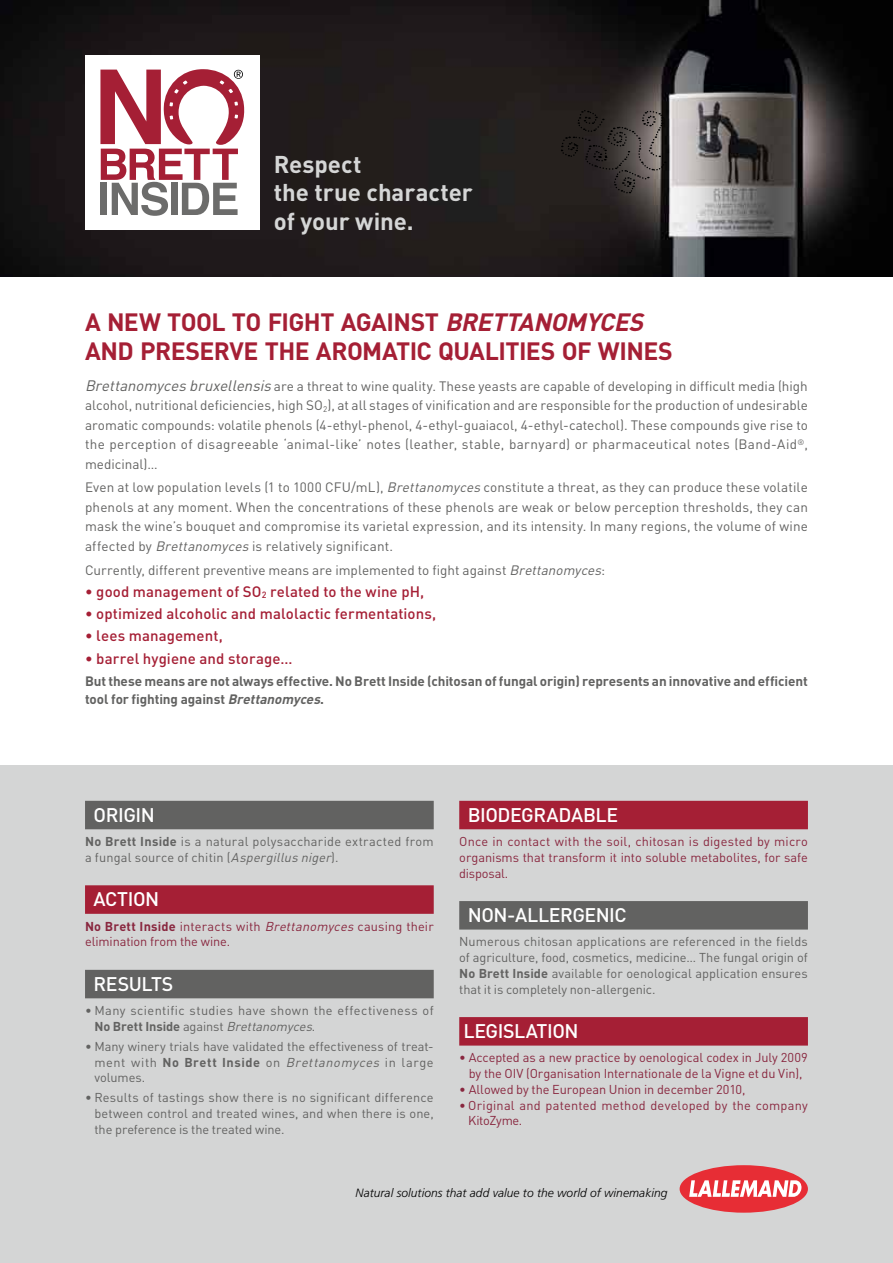
<style>
.page{position:relative;width:893px;height:1263px;background:#fff}
.page>*{position:absolute;margin:0;border:0;box-sizing:border-box;transform-origin:0 0}
.t1{font:700 24.75px/28.5px "DIN";letter-spacing:.005em;color:#a51f35}
.t2{font:700 24px/28.5px "DIN";color:#d5d6d6}
.t3{font:500 19.5px "DIN";letter-spacing:-.025em;color:#fff}
.t4{font:500 15px "DIN";letter-spacing:.005em;color:#a51f35}
.t5{font:13.5px/19.5px "DIN";letter-spacing:.01em;color:#626261;text-align:justify}
.t6{font:700 13.5px/18px "DIN";letter-spacing:-.005em;color:#626261}
.t7{font:12.75px/15.8px "DIN";letter-spacing:.01em;color:#626261;text-align:justify}
.t8{font:12.75px/15.8px "DIN";letter-spacing:-.005em;color:#89273f}
.t9{font:12.75px/15.8px "DIN";letter-spacing:.03em;color:#626261}
.t10{font:12.75px/15.8px "DIN";letter-spacing:.02em;color:#89273f}
.t11{font:italic 300 12px "Frutiger";letter-spacing:.005em;color:#000}
.s1{font-style:italic}
.s2{font-style:italic;font-size:15px}
.s3{font-weight:700}
</style>
<div class="page">
<div style="left:0;top:765px;width:893px;height:498px;background:#d4d5d5"></div>
<img style="left:0;top:0;width:893px;height:276px">
<svg style="left:560px;top:109px;width:106px;height:85px;background:#3d3735"></svg>
<div style="left:85px;top:55px;width:174px;height:175px;background:#fff"></div>
<svg style="left:100px;top:69px;width:144px;height:147px"></svg>
<div style="left:85px;top:801px;width:349px;height:28px;background:#626261"></div>
<div style="left:85px;top:885px;width:349px;height:29px;background:#a51f35"></div>
<div style="left:85px;top:970px;width:349px;height:28px;background:#626261"></div>
<div style="left:459px;top:801px;width:349px;height:28px;background:#a51f35"></div>
<div style="left:459px;top:901px;width:349px;height:28px;background:#626261"></div>
<div style="left:459px;top:1017px;width:349px;height:28px;background:#a51f35"></div>
<div style="left:680px;top:1165px;width:128px;height:48px;background:#e72d35;border-radius:50%"></div>
<svg style="left:689px;top:1180px;width:113px;height:17px"></svg>
<h2 class="t2" style="left:274px;top:149px;width:201px">Respect<br>the true character of your wine.</h2>
<h1 class="t1" style="left:85px;top:307px;width:589px">A n ew tool to fi ght again st <span class="s1">Brettanomyces<br></span>an d preserve the aromatic qualities of win es</h1>
<p class="t5" style="left:85px;top:376px;width:724px"><span class="s2">Brettanomycesbruxellensis</span>are a threat to wine quality. These yeasts are capable of developing in difficult media (high alcohol, nutritional deficiencies, high SO<sub>2</sub>), at all stages of vinification and are responsible for the production of undesirable aromatic compounds: volatile phenols (4-ethyl-phenol, 4-ethyl-guaiacol, 4-ethyl-catechol). These compounds give rise to the perception of disagreeable ‘animal-like’ notes (leather, stable, barnyard) or pharmaceutical notes (Band-Aid<sup>®</sup>, medicinal)…</p>
<p class="t5" style="left:85px;top:478px;width:724px">Even at low population levels (1 to 1000 CFU/mL), <span class="s1">Brettanomyces</span> constitute a threat, as they can produce these volatile phenols at any moment. When the concentrations of these phenols are weak or below perception thresholds, they can mask the wine’s bouquet and compromise its varietal expression, and its intensity. In many regions, the volume of wine affected by <span class="s1">Brettanomyces</span> is relatively significant.</p>
<p class="t5" style="left:85px;top:560px;width:522px">Currently, different preventive means are implemented to fight against <span class="s1">Brettanomyces</span>:</p>
<p class="t4" style="left:85px;top:582px;width:341px">• good management of SO<sub>2</sub> related to the wine pH,</p>
<p class="t4" style="left:85px;top:604px;width:353px">• optimized alcoholic and malolactic fermentations,</p>
<p class="t4" style="left:85px;top:626px;width:139px">• lees management,</p>
<p class="t4" style="left:85px;top:649px;width:209px">• barrel hygiene and storage…</p>
<p class="t6" style="left:85px;top:671px;width:724px">But these means are not always effective. No Brett Inside (chitosan of fungal origin) represents an innovative and efficient tool for fighting against <span class="s1">Brettanomyces</span>.</p>
<h3 class="t3" style="left:94px;top:802px;width:63px">Origin</h3>
<p class="t7" style="left:85px;top:833px;width:350px"><span class="s3">No Brett Inside</span> is a natural polysaccharide extracted from a fungal source of chitin (<span class="s1">Aspergillus niger</span>).</p>
<h3 class="t3" style="left:94px;top:887px;width:67px">action</h3>
<p class="t8" style="left:85px;top:918px;width:350px"><span class="s3">No Brett Inside</span> interacts with <span class="s1">Brettanomyces</span> causing their elimination from the wine.</p>
<h3 class="t3" style="left:94px;top:971px;width:79px">REsults</h3>
<p class="t9" style="left:94px;top:1002px;width:341px;text-indent:-9px">• Many scientific studies have shown the effectiveness of<br><span class="s3">No Brett Inside</span> against <span class="s1">Brettanomyces</span>.</p>
<p class="t7" style="left:94px;top:1038px;width:341px;text-indent:-9px">• Many winery trials have validated the effectiveness of treat&shy;ment with <span class="s3">No Brett Inside</span> on <span class="s1">Brettanomyces</span> in large volumes.</p>
<p class="t7" style="left:94px;top:1090px;width:341px;text-indent:-9px">• Results of tastings show there is no significant difference between control and treated wines, and when there is one, the preference is the treated wine.</p>
<h3 class="t3" style="left:468px;top:802px;width:149px">BiodEgradable</h3>
<p class="t8" style="left:459px;top:833px;width:350px;text-align:justify">Once in contact with the soil, chitosan is digested by micro organisms that transform it into soluble metabolites, for safe disposal.</p>
<h3 class="t3" style="left:468px;top:903px;width:160px">Non-allergenic</h3>
<p class="t7" style="left:459px;top:934px;width:350px">Numerous chitosan applications are referenced in the fields of agriculture, food, cosmetics, medicine… The fungal origin of <span class="s3">No Brett Inside</span> available for oenological application ensures that it is completely non-allergenic.</p>
<h3 class="t3" style="left:464px;top:1019px;width:117px">LEgislation</h3>
<p class="t8" style="left:459px;top:1050px;width:350px;text-align:center">• Accepted as a new practice by oenological codex in July 2009 by the OIV (Organisation Internationale de la Vigne et du Vin),</p>
<p class="t8" style="left:459px;top:1081px;width:288px">• Allowed by the European Union in december 2010,</p>
<p class="t10" style="left:468px;top:1097px;width:341px;text-indent:-9px">• Original and patented method developed by the company<br>KitoZyme.</p>
<p class="t11" style="left:356px;top:1185px;width:313px">Natural solutions that add value to the world of winemaking</p>
</div>
